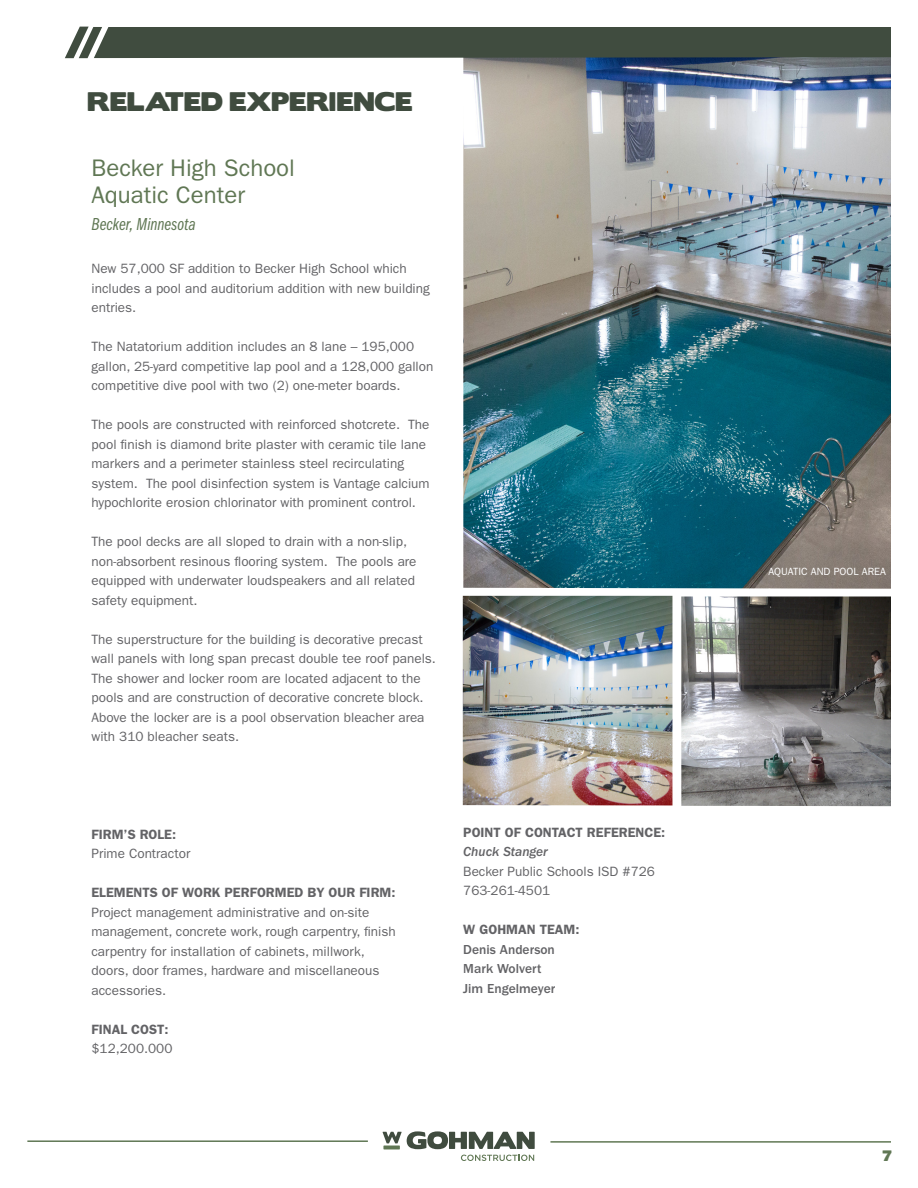
<style>
.page{position:relative;width:918px;height:1188px;background:#fff}
.page>*{position:absolute;margin:0;border:0;box-sizing:border-box;transform-origin:0 0}
.t1{font:24px/27px "ITC Franklin Gothic Std";color:#607754}
.t2{font:24px "Boris Black Bloxx";color:#404c3f}
.t3{font:18px "ITC Franklin Gothic Std Bk Cp It";color:#607754}
.t4{font:13.5px/19.5px "ITC Franklin Gothic Std";color:#636366}
.t5{font:600 13.5px "ITC Franklin Gothic Std";color:#636366}
.t6{font:500 13.5px "ITC Franklin Gothic Std";color:#636366}
.t7{font:13.5px "ITC Franklin Gothic Std Med It";color:#636366}
.t8{font:13.5px "Boris Black Bloxx";color:#607754}
.t9{font:10.5px "ITC Franklin Gothic Std";color:#fff}
</style>
<div class="page">
<img style="left:463px;top:58px;width:428px;height:531px">
<svg style="left:461px;top:1155px;width:73px;height:6px"></svg>
<svg style="left:383px;top:1131px;width:152px;height:18px"></svg>
<div style="left:65px;top:27px;width:826px;height:31px;background:#404c3f"></div>
<hr style="left:27px;top:1140px;width:341px;height:2px;background:#607754">
<hr style="left:550px;top:1141px;width:341px;height:2px;background:#607754">
<img style="left:681px;top:597px;width:210px;height:209px">
<img style="left:463px;top:596px;width:209px;height:209px">
<p class="t2" style="left:87px;top:84px;width:327px">RELATED EXPERIENCE</p>
<p class="t1" style="left:92px;top:155px;width:205px">Becker High School<br>Aquatic Center</p>
<p class="t3" style="left:92px;top:215px;width:106px">Becker, Minnesota</p>
<p class="t4" style="left:92px;top:259px;width:340px">New 57,000 SF addition to Becker High School which includes a pool and auditorium addition with new building entries.</p>
<p class="t4" style="left:92px;top:337px;width:343px">The Natatorium addition includes an 8 lane – 195,000 gallon, 25-yard competitive lap pool and a 128,000 gallon competitive dive pool with two (2) one-meter boards.</p>
<p class="t4" style="left:92px;top:415px;width:340px">The pools are constructed with reinforced shotcrete. The pool finish is diamond brite plaster with ceramic tile lane markers and a perimeter stainless steel recirculating system. The pool disinfection system is Vantage calcium hypochlorite erosion chlorinator with prominent control.</p>
<p class="t4" style="left:92px;top:532px;width:327px">The pool decks are all sloped to drain with a non-slip, non-absorbent resinous flooring system. The pools are equipped with underwater loudspeakers and all related safety equipment.</p>
<p class="t4" style="left:92px;top:629px;width:346px">The superstructure for the building is decorative precast wall panels with long span precast double tee roof panels.<br>The shower and locker room are located adjacent to the pools and are construction of decorative concrete block.<br>Above the locker are is a pool observation bleacher area with 310 bleacher seats.</p>
<p class="t5" style="left:92px;top:826px;width:86px">FIRM’S ROLE:</p>
<p class="t4" style="left:92px;top:844px;width:100px">Prime Contractor</p>
<p class="t5" style="left:92px;top:885px;width:306px">ELEMENTS OF WORK PERFORMED BY OUR FIRM:</p>
<p class="t4" style="left:92px;top:903px;width:306px">Project management administrative and on-site management, concrete work, rough carpentry, finish carpentry for installation of cabinets, millwork, doors, door frames, hardware and miscellaneous accessories.</p>
<p class="t5" style="left:92px;top:1021px;width:78px">FINAL COST:</p>
<p class="t4" style="left:92px;top:1039px;width:82px">$12,200.000</p>
<p class="t5" style="left:463px;top:824px;width:203px">POINT OF CONTACT REFERENCE:</p>
<p class="t7" style="left:463px;top:844px;width:86px">Chuck Stanger</p>
<p class="t4" style="left:463px;top:861px;width:193px">Becker Public Schools ISD #726</p>
<p class="t4" style="left:463px;top:881px;width:88px">763-261-4501</p>
<p class="t5" style="left:463px;top:921px;width:118px">W GOHMAN TEAM:</p>
<p class="t6" style="left:463px;top:942px;width:93px">Denis Anderson</p>
<p class="t6" style="left:463px;top:961px;width:80px">Mark Wolvert</p>
<p class="t6" style="left:463px;top:981px;width:93px">Jim Engelmeyer</p>
<p class="t9" style="left:769px;top:565px;width:119px">AQUATIC AND POOL AREA</p>
<p class="t8" style="left:882px;top:1146px;width:11px">7</p>
</div>
